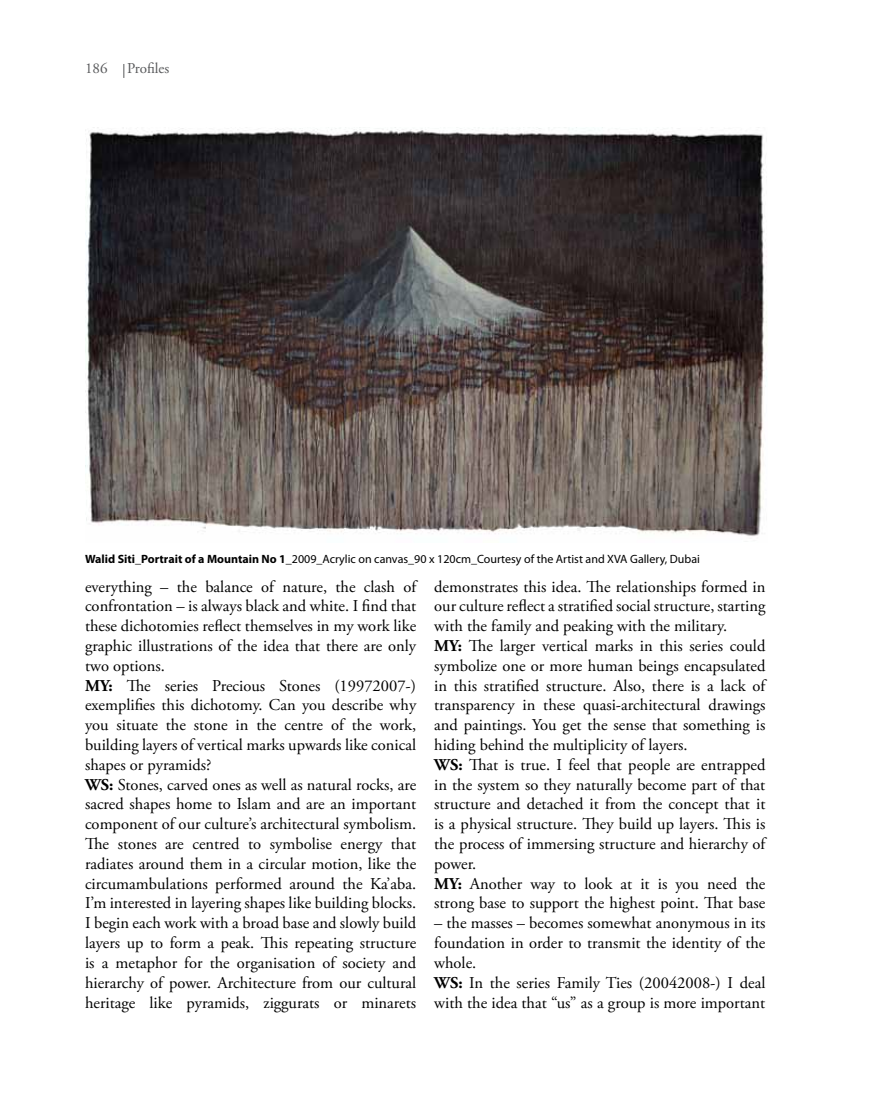
<style>
.page{position:relative;width:893px;height:1106px;background:#fff}
.page>*{position:absolute;margin:0;border:0;box-sizing:border-box;transform-origin:0 0}
.t1{font:16.5px/19.8px "Adobe Garamond Pro";color:#000}
.t2{font:15px "Adobe Garamond Pro";color:#58595b}
.t3{font:12px "Myriad Pro";color:#000}
.s1{font-weight:700}
</style>
<div class="page">
<svg style="left:124px;top:64px;width:1px;height:14px"></svg>
<img style="left:85px;top:128px;width:682px;height:408px">
<p class="t2" style="left:85px;top:60px;width:24px">186</p>
<p class="t2" style="left:127px;top:60px;width:44px">Profiles</p>
<p class="t3" style="left:85px;top:551px;width:616px"><span class="s1">Walid Siti_Portrait of a Mountain No 1_</span>2009_Acrylic on canvas_90 x 120cm_Courtesy of the Artist and XVA Gallery, Dubai</p>
<p class="t1" style="left:85px;top:577px;width:333px">everything – the balance of nature, the clash of confrontation – is always black and white. I find that these dichotomies reflect themselves in my work like graphic illustrations of the idea that there are only two options.<br><span class="s1">MY:</span> The series Precious Stones (19972007-) exemplifies this dichotomy. Can you describe why you situate the stone in the centre of the work, building layers of vertical marks upwards like conical shapes or pyramids?<br><span class="s1">WS:</span> Stones, carved ones as well as natural rocks, are sacred shapes home to Islam and are an important component of our culture’s architectural symbolism.<br>The stones are centred to symbolise energy that radiates around them in a circular motion, like the circumambulations performed around the Ka’aba.<br>I’m interested in layering shapes like building blocks.<br>I begin each work with a broad base and slowly build layers up to form a peak. This repeating structure is a metaphor for the organisation of society and hierarchy of power. Architecture from our cultural heritage like pyramids, ziggurats or minarets</p>
<p class="t1" style="left:434px;top:577px;width:333px">demonstrates this idea. The relationships formed in our culture reflect a stratified social structure, starting with the family and peaking with the military.<br><span class="s1">MY:</span> The larger vertical marks in this series could symbolize one or more human beings encapsulated in this stratified structure. Also, there is a lack of transparency in these quasi-architectural drawings and paintings. You get the sense that something is hiding behind the multiplicity of layers.<br><span class="s1">WS:</span> That is true. I feel that people are entrapped in the system so they naturally become part of that structure and detached it from the concept that it is a physical structure. They build up layers. This is the process of immersing structure and hierarchy of power.<br><span class="s1">MY:</span> Another way to look at it is you need the strong base to support the highest point. That base</p>
<p class="t1" style="left:434px;top:913px;width:333px">– the masses – becomes somewhat anonymous in its foundation in order to transmit the identity of the whole.<br><span class="s1">WS:</span> In the series Family Ties (20042008-) I deal with the idea that “us” as a group is more important</p>
</div>
